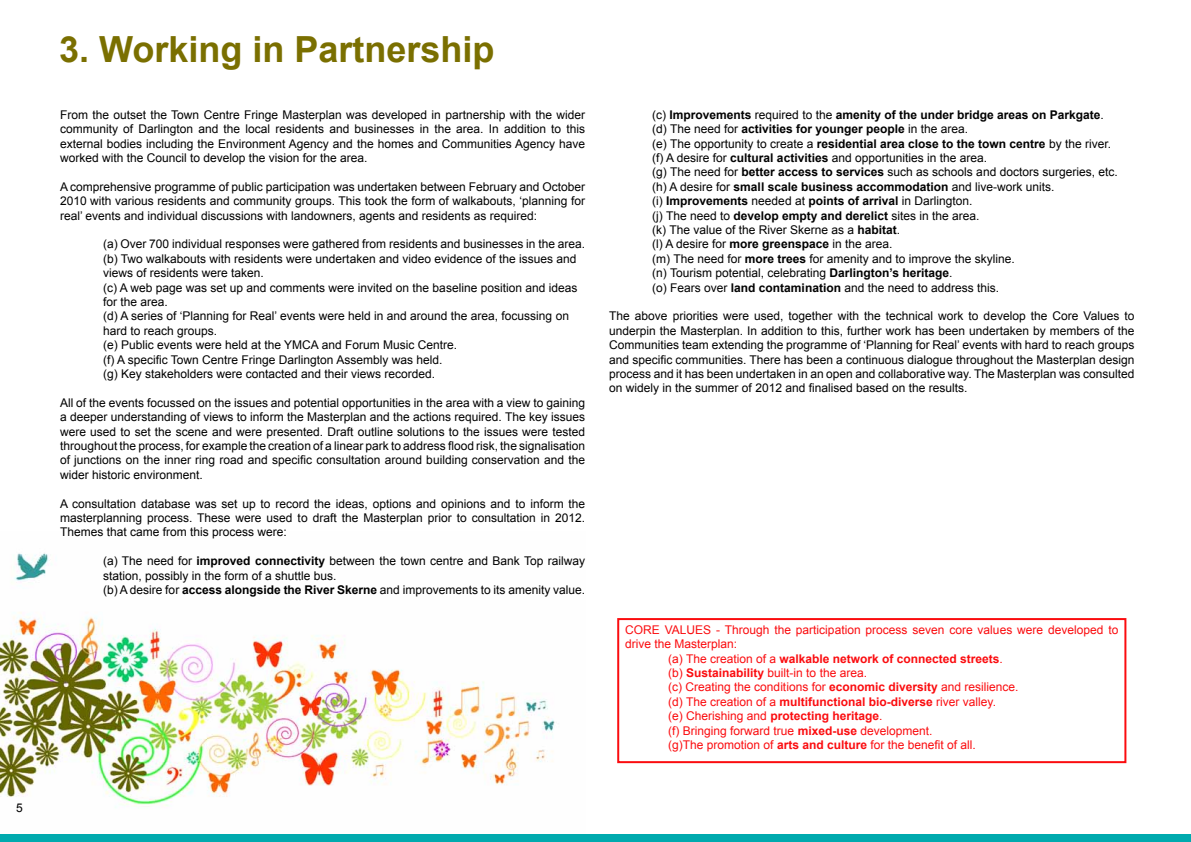
<style>
.page{position:relative;width:1191px;height:842px;background:#fff}
.page>*{position:absolute;margin:0;border:0;box-sizing:border-box;transform-origin:0 0}
.t1{font:700 36px "Arial";color:#7a6f00}
.t2{font:12px/14.4px "Arial";color:#000;text-align:justify}
.t3{font:12px "Arial";color:#fb0c0f}
.t4{font:700 12px "Arial";color:#fb0c0f}
.s1{font-weight:700}
.s2{font-weight:400}
</style>
<div class="page">
<img style="left:0;top:553px;width:555px;height:255px">
<div style="left:0;top:834px;width:1191px;height:8px;background:#00aaae"></div>
<div style="left:617px;top:618px;width:509px;height:145px;border:2px solid #fb0c0f"></div>
<p class="t2" style="left:16px;top:801px;width:8px">5</p>
<p class="t1" style="left:59px;top:26px;width:437px">3. Working in Partnership</p>
<p class="t2" style="left:60px;top:107px;width:526px">From the outset the Town Centre Fringe Masterplan was developed in partnership with the wider community of Darlington and the local residents and businesses in the area. In addition to this external bodies including the Environment Agency and the homes and Communities Agency have worked with the Council to develop the vision for the area.</p>
<p class="t2" style="left:60px;top:179px;width:526px">A comprehensive programme of public participation was undertaken between February and October 2010 with various residents and community groups. This took the form of walkabouts, ‘planning for real’ events and individual discussions with landowners, agents and residents as required:</p>
<p class="t2" style="left:103px;top:237px;width:483px;text-align:left">(a) Over 700 individual responses were gathered from residents and businesses in the area. (b) Two walkabouts with residents were undertaken and video evidence of the issues and views of residents were taken.<br>(c) A web page was set up and comments were invited on the baseline position and ideas for the area.<br>(d) A series of ‘Planning for Real’ events were held in and around the area, focussing on hard to reach groups.<br>(e) Public events were held at the YMCA and Forum Music Centre.<br>(f) A specific Town Centre Fringe Darlington Assembly was held.<br>(g) Key stakeholders were contacted and their views recorded.</p>
<p class="t2" style="left:60px;top:395px;width:526px">All of the events focussed on the issues and potential opportunities in the area with a view to gaining a deeper understanding of views to inform the Masterplan and the actions required. The key issues were used to set the scene and were presented. Draft outline solutions to the issues were tested throughout the process, for example the creation of a linear park to address flood risk, the signalisation of junctions on the inner ring road and specific consultation around building conservation and the wider historic environment.</p>
<p class="t2" style="left:60px;top:496px;width:526px">A consultation database was set up to record the ideas, options and opinions and to inform the masterplanning process. These were used to draft the Masterplan prior to consultation in 2012.<br>Themes that came from this process were:</p>
<p class="t2" style="left:103px;top:554px;width:483px;text-align:left">(a) The need for <span class="s1">improved connectivity</span> between the town centre and Bank Top railway station, possibly in the form of a shuttle bus.<br>(b) A desire for <span class="s1">access alongside the River Skerne</span> and improvements to its amenity value.</p>
<p class="t2" style="left:652px;top:107px;width:467px;text-align:left">(c) <span class="s1">Improvements</span> required to the <span class="s1">amenity of the under bridge areas on Parkgate</span>. (d) The need for <span class="s1">activities for younger people</span> in the area.<br>(e) The opportunity to create a <span class="s1">residential area close to the town centre</span> by the river. (f) A desire for <span class="s1">cultural activities</span> and opportunities in the area.<br>(g) The need for <span class="s1">better access to services</span> such as schools and doctors surgeries, etc. (h) A desire for <span class="s1">small scale business accommodation</span> and live-work units.<br>(i) <span class="s1">Improvements</span> needed at <span class="s1">points of arrival</span> in Darlington.<br>(j) The need to <span class="s1">develop empty and derelict</span> sites in the area.<br>(k) The value of the River Skerne as a <span class="s1">habitat</span>.<br>(l) A desire for <span class="s1">more greenspace</span> in the area.<br>(m) The need for <span class="s1">more trees</span> for amenity and to improve the skyline.<br>(n) Tourism potential, celebrating <span class="s1">Darlington’s heritage</span>.<br>(o) Fears over <span class="s1">land contamination</span> and the need to address this.</p>
<p class="t2" style="left:609px;top:309px;width:526px">The above priorities were used, together with the technical work to develop the Core Values to underpin the Masterplan. In addition to this, further work has been undertaken by members of the Communities team extending the programme of ‘Planning for Real’ events with hard to reach groups and specific communities. There has been a continuous dialogue throughout the Masterplan design process and it has been undertaken in an open and collaborative way. The Masterplan was consulted on widely in the summer of 2012 and finalised based on the results.</p>
<p class="t3" style="left:625px;top:622px;width:495px">CORE VALUES - Through the participation process seven core values were developed to</p>
<p class="t3" style="left:625px;top:636px;width:114px">drive the Masterplan:</p>
<p class="t4" style="left:668px;top:650px;width:336px"><span class="s2">(a) The creation of a</span> walkable network of connected streets<span class="s2">.</span></p>
<p class="t3" style="left:668px;top:665px;width:200px">(b) <span class="s1">Sustainability</span> built-in to the area.</p>
<p class="t3" style="left:668px;top:679px;width:352px">(c) Creating the conditions for <span class="s1">economic diversity</span> and resilience.</p>
<p class="t3" style="left:668px;top:694px;width:329px">(d) The creation of a <span class="s1">multifunctional bio-diverse</span> river valley.</p>
<p class="t4" style="left:668px;top:708px;width:216px"><span class="s2">(e) Cherishing and</span> protecting heritage<span class="s2">.</span></p>
<p class="t3" style="left:668px;top:722px;width:266px">(f) Bringing forward true <span class="s1">mixed-use</span> development.</p>
<p class="t3" style="left:668px;top:737px;width:309px">(g)The promotion of <span class="s1">arts and culture</span> for the benefit of all.</p>
</div>
